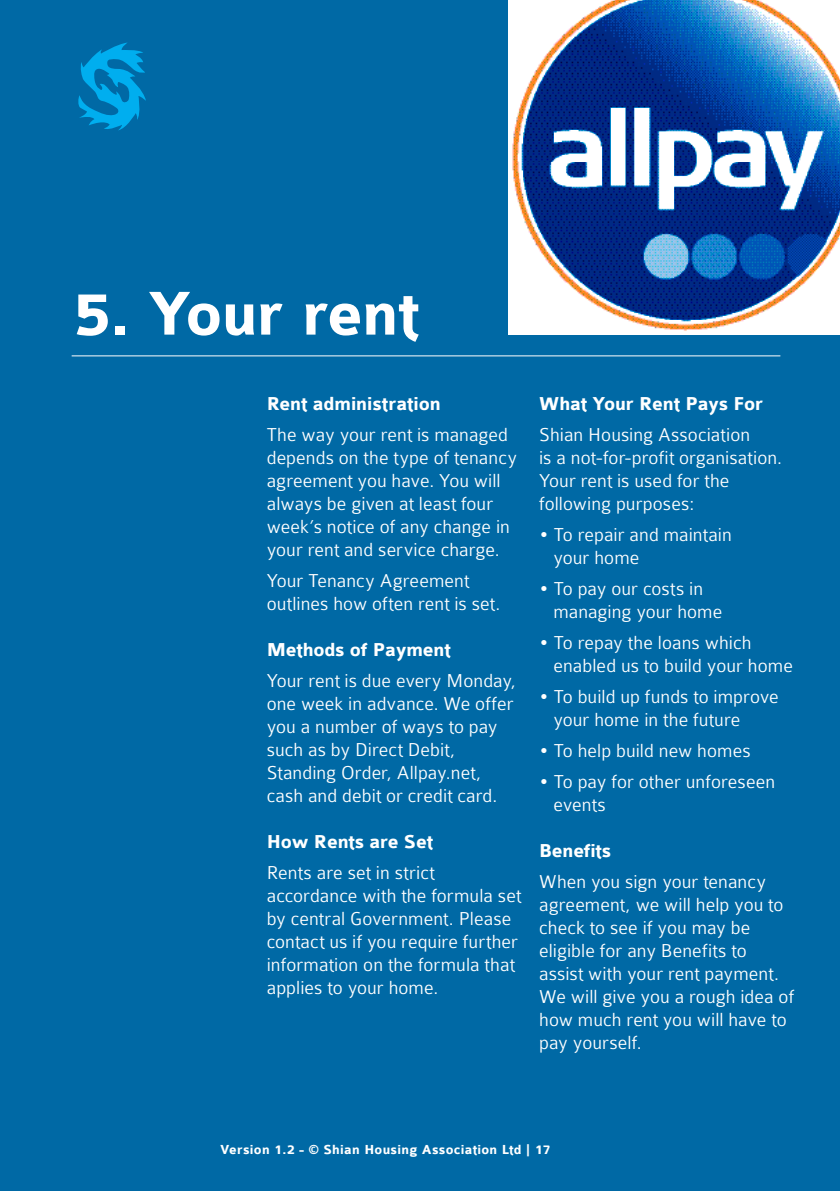
<style>
.page{position:relative;width:840px;height:1191px;background:#fff}
.page>*{position:absolute;margin:0;border:0;box-sizing:border-box;transform-origin:0 0}
.t1{font:700 66px "Colaborate";letter-spacing:-.01em;color:#fff}
.t2{font:300 20px/23px "Colaborate";letter-spacing:.005em;color:#fff}
.t3{font:700 20px "Colaborate";letter-spacing:-.01em;color:#fff}
.t4{font:700 14px "Colaborate";letter-spacing:.02em;color:#fff}
</style>
<div class="page">
<div style="left:0;top:0;width:839px;height:1191px;background:#0069a5"></div>
<hr style="left:72px;top:355px;width:708px;height:1px;background:#fff">
<svg style="left:78px;top:43px;width:68px;height:88px"></svg>
<img style="left:508px;top:0;width:331px;height:334px">
<h1 class="t1" style="left:74px;top:279px;width:347px">5. Your rent</h1>
<p class="t3" style="left:266px;top:393px;width:175px">Rent administration</p>
<p class="t2" style="left:266px;top:423px;width:252px">The way your rent is managed depends on the type of tenancy agreement you have. You will always be given at least four week’s notice of any change in your rent and service charge.</p>
<p class="t2" style="left:266px;top:569px;width:235px">Your Tenancy Agreement outlines how often rent is set.</p>
<p class="t3" style="left:266px;top:639px;width:185px">Methods of Payment</p>
<p class="t2" style="left:266px;top:669px;width:251px">Your rent is due every Monday, one week in advance. We offer you a number of ways to pay such as by Direct Debit,<br>Standing Order, Allpay.net, cash and debit or credit card.</p>
<p class="t3" style="left:266px;top:831px;width:168px">How Rents are Set</p>
<p class="t2" style="left:266px;top:861px;width:256px">Rents are set in strict accordance with the formula set by central Government. Please contact us if you require further information on the formula that applies to your home.</p>
<p class="t3" style="left:539px;top:393px;width:225px">What Your Rent Pays For</p>
<p class="t2" style="left:539px;top:423px;width:244px">Shian Housing Association<br>is a not-for-profit organisation.<br>Your rent is used for the following purposes:</p>
<p class="t2" style="left:553px;top:523px;width:180px;text-indent:-14px">• To repair and maintain your home</p>
<p class="t2" style="left:553px;top:577px;width:170px;text-indent:-14px">• To pay our costs in managing your home</p>
<p class="t2" style="left:553px;top:631px;width:241px;text-indent:-14px">• To repay the loans which enabled us to build your home</p>
<p class="t2" style="left:553px;top:685px;width:227px;text-indent:-14px">• To build up funds to improve your home in the future</p>
<p class="t2" style="left:539px;top:739px;width:213px">• To help build new homes</p>
<p class="t2" style="left:553px;top:770px;width:223px;text-indent:-14px">• To pay for other unforeseen events</p>
<p class="t3" style="left:539px;top:840px;width:73px">Benefits</p>
<p class="t2" style="left:539px;top:870px;width:256px">When you sign your tenancy agreement, we will help you to check to see if you may be eligible for any Benefits to assist with your rent payment.<br>We will give you a rough idea of how much rent you will have to pay yourself.</p>
<p class="t4" style="left:220px;top:1141px;width:332px">Version 1.2 - © Shian Housing Association Ltd | 17</p>
</div>
